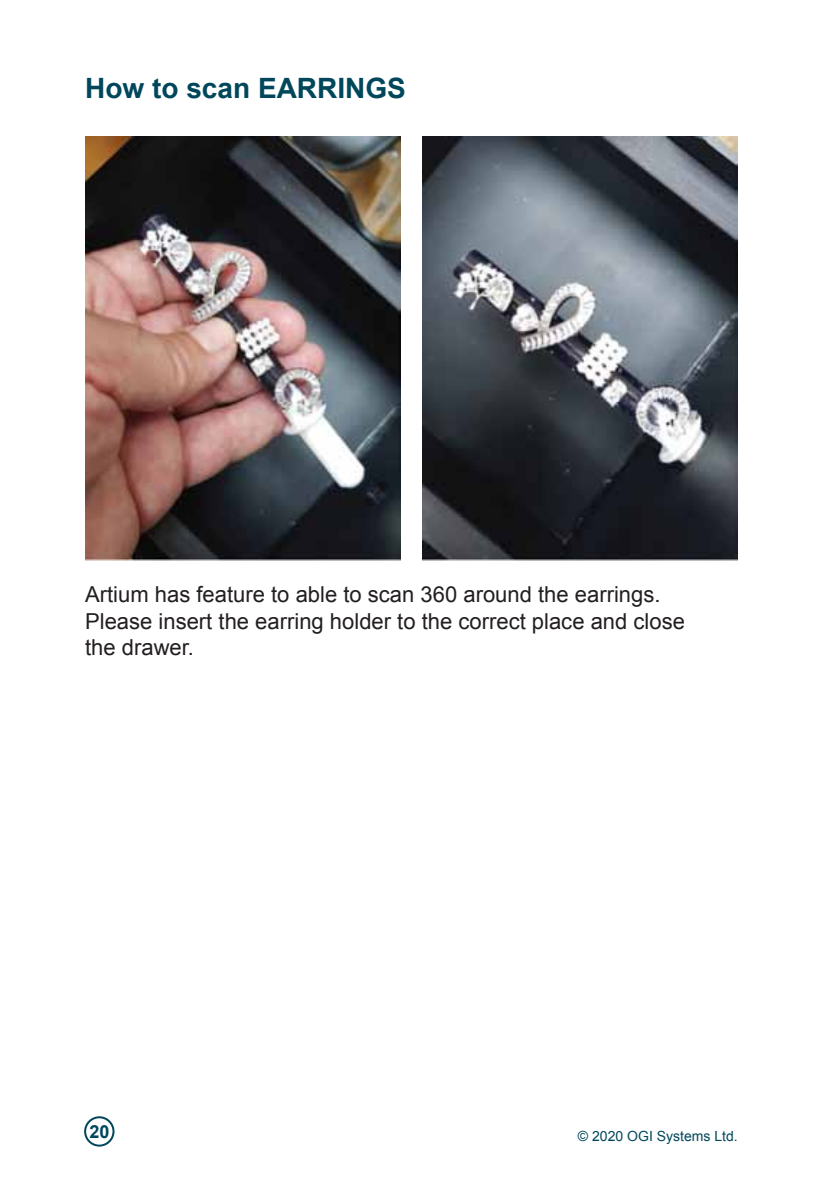
<style>
.page{position:relative;width:840px;height:1191px;background:#fff}
.page>*{position:absolute;margin:0;border:0;box-sizing:border-box;transform-origin:0 0}
.t1{font:700 28px "Arial";color:#00475b}
.t2{font:22px/26.4px "Arial";color:#231f20}
.t3{font:700 18px "Arial";color:#00475b}
.t4{font:14px "Arial";color:#00475b}
</style>
<div class="page">
<div style="left:84px;top:1116px;width:30px;height:30px;border:2px solid #00475b;border-radius:14px"></div>
<img style="left:85px;top:137px;width:315px;height:423px">
<img style="left:422px;top:137px;width:315px;height:423px">
<p class="t1" style="left:85px;top:69px;width:322px">How to scan EARRINGS</p>
<p class="t2" style="left:85px;top:582px;width:601px">Artium has feature to able to scan 360 around the earrings.<br>Please insert the earring holder to the correct place and close the drawer.</p>
<p class="t3" style="left:89px;top:1119px;width:21px">20</p>
<p class="t4" style="left:577px;top:1127px;width:161px">© 2020 OGI Systems Ltd.</p>
</div>
